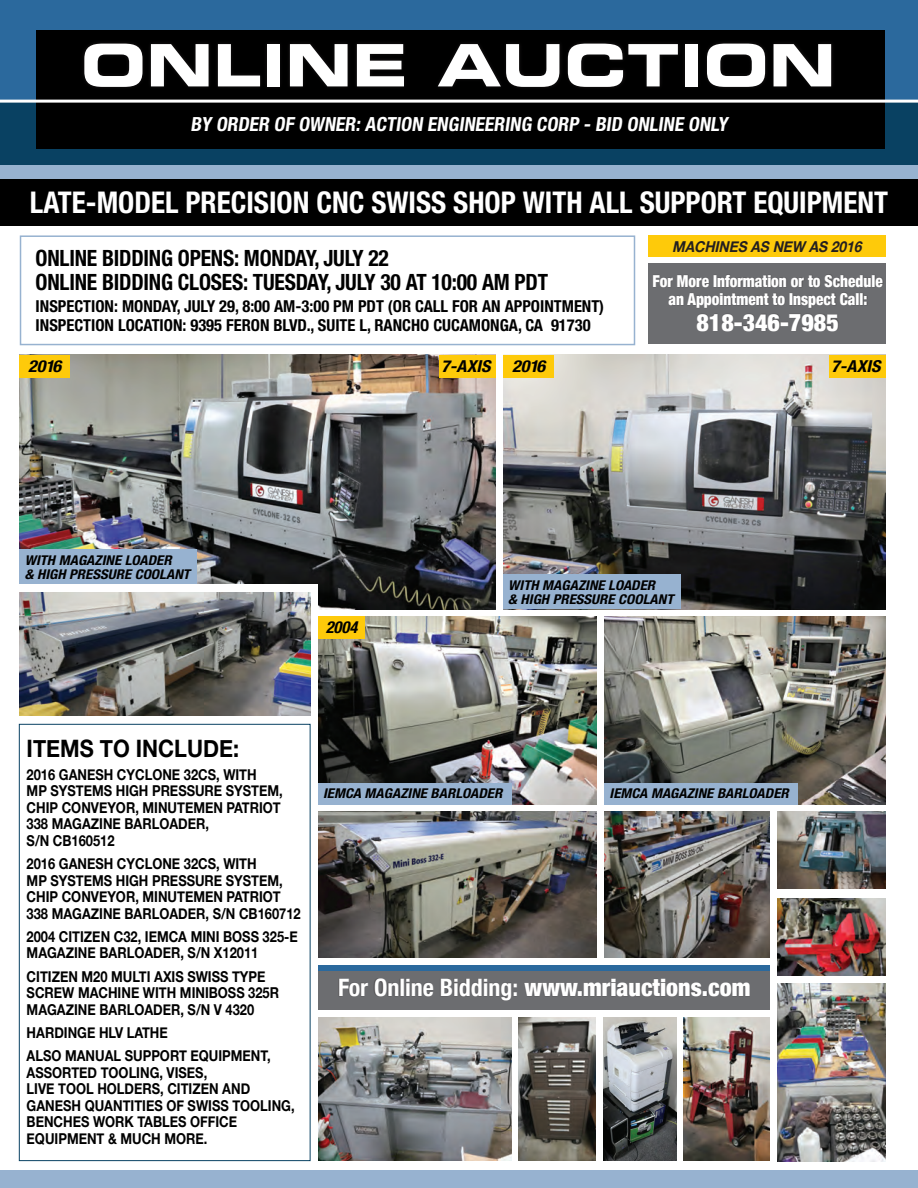
<style>
.page{position:relative;width:918px;height:1188px;background:#fff}
.page>*{position:absolute;margin:0;border:0;box-sizing:border-box;transform-origin:0 0}
.t1{font:58.5px "Eurostile Bold Extended Two";letter-spacing:.01em;color:#fff}
.t2{font:700 condensed 30px "Helvetica Neue LT Std";color:#fff}
.t3{font:900 condensed 24px "Helvetica Neue";color:#fff}
.t4{font:700 24px "Helvetica Neue";color:#000;scale:.9 1}
.t5{font:700 condensed 22.5px/24px "Helvetica Neue LT Std";letter-spacing:-.01em;color:#000;scale:.96 1}
.t6{font:700 condensed 19.5px "Helvetica Neue LT Std";color:#fff}
.t7{font:700 condensed 16.5px/19.4px "Helvetica Neue LT Std";color:#000}
.t8{font:900 condensed 16.5px/18px "Helvetica Neue";color:#fff;text-align:center;scale:.93 1}
.t9{font:italic 700 condensed 16.5px "Helvetica Neue LT Std";color:#000;scale:1.1 1}
.t10{font:italic 700 condensed 16.5px "Helvetica Neue LT Std";color:#000}
.t11{font:700 15px/16.5px "Helvetica Neue";color:#000;scale:.86 1}
.t12{font:italic 700 15px "Helvetica Neue";color:#231f20;scale:.92 1}
.t13{font:italic 700 condensed 13.5px/14.2px "Helvetica Neue LT Std";color:#000;scale:1.1 1}
.s1{font-weight:700}
</style>
<div class="page">
<div style="left:0;top:102px;width:918px;height:87px;background:#094162"></div>
<div style="left:19px;top:724px;width:291px;height:437px;border:1px solid #094162"></div>
<div style="left:0;top:0;width:918px;height:101px;background:#2b699d"></div>
<div style="left:36px;top:30px;width:849px;height:118px;background:#000"></div>
<div style="left:0;top:179px;width:918px;height:47px;background:#000"></div>
<div style="left:80px;top:39px;width:755px;height:52px;background:#231f20;opacity:.75"></div>
<hr style="left:0;top:100px;width:918px;height:3px;background:#fff">
<div style="left:318px;top:967px;width:452px;height:43px;background:#6c6d70"></div>
<div style="left:339px;top:978px;width:411px;height:23px;background:#231f20;opacity:.5"></div>
<div style="left:318px;top:965px;width:452px;height:6px;background:#2b699d"></div>
<div style="left:0;top:166px;width:918px;height:13px;background:#97b2d0"></div>
<div style="left:20px;top:235px;width:615px;height:110px;border:2px solid #97b2d0"></div>
<div style="left:0;top:1170px;width:918px;height:18px;background:#97b2d0"></div>
<div style="left:648px;top:263px;width:238px;height:81px;background:#6c6d70"></div>
<div style="left:652px;top:274px;width:231px;height:57px;background:#231f20;opacity:.5"></div>
<div style="left:648px;top:236px;width:238px;height:21px;background:#feca0a"></div>
<img style="left:318px;top:616px;width:279px;height:189px">
<img style="left:318px;top:812px;width:279px;height:146px">
<img style="left:503px;top:355px;width:383px;height:254px">
<img style="left:19px;top:355px;width:476px;height:254px">
<img style="left:684px;top:1017px;width:86px;height:143px">
<img style="left:318px;top:1018px;width:193px;height:142px">
<img style="left:603px;top:1017px;width:73px;height:143px">
<img style="left:519px;top:1018px;width:77px;height:142px">
<img style="left:605px;top:616px;width:281px;height:189px">
<img style="left:605px;top:812px;width:165px;height:146px">
<div style="left:3px;top:584px;width:315px;height:136px;background:#fff"></div>
<img style="left:19px;top:592px;width:291px;height:124px">
<img style="left:777px;top:984px;width:109px;height:177px">
<div style="left:19px;top:355px;width:51px;height:22px;background:#feca0a"></div>
<div style="left:503px;top:355px;width:51px;height:22px;background:#feca0a"></div>
<div style="left:829px;top:355px;width:57px;height:22px;background:#feca0a"></div>
<div style="left:439px;top:355px;width:57px;height:22px;background:#feca0a"></div>
<div style="left:318px;top:616px;width:46px;height:23px;background:#feca0a"></div>
<div style="left:318px;top:783px;width:194px;height:21px;background:#97b2d0"></div>
<div style="left:605px;top:783px;width:193px;height:21px;background:#97b2d0"></div>
<div style="left:20px;top:549px;width:177px;height:35px;background:#97b2d0"></div>
<div style="left:503px;top:575px;width:177px;height:34px;background:#97b2d0"></div>
<img style="left:777px;top:898px;width:109px;height:77px">
<img style="left:777px;top:812px;width:109px;height:77px">
<h1 class="t1" style="left:81px;top:24px;width:756px">ONLINE AUCTION</h1>
<h3 class="t6" style="left:190px;top:112px;width:542px">BY ORDER OF OWNER: ACTION ENGINEERING CORP - BID ONLINE ONLY</h3>
<h2 class="t2" style="left:30px;top:184px;width:860px">LATE-MODEL PRECISION CNC SWISS SHOP WITH ALL SUPPORT EQUIPMENT</h2>
<h3 class="t5" style="left:36px;top:245px;width:535px">ONLINE BIDDING OPENS: MONDAY, JULY 22<br>ONLINE BIDDING CLOSES: TUESDAY, JULY 30 AT 10:00 AM PDT</h3>
<p class="t7" style="left:36px;top:296px;width:570px">INSPECTION: MONDAY, JULY 29, 8:00 AM-3:00 PM PDT (OR CALL FOR AN APPOINTMENT)<br>INSPECTION LOCATION: 9395 FERON BLVD., SUITE L, RANCHO CUCAMONGA, CA 91730</p>
<p class="t12" style="left:672px;top:235px;width:213px">MACHINESASNEW AS2016</p>
<p class="t8" style="left:653px;top:271px;width:249px">For More Information or to Schedule an Appointment to Inspect Call:</p>
<h3 class="t3" style="left:696px;top:302px;width:144px">818-346-7985</h3>
<p class="t9" style="left:28px;top:356px;width:35px">2016</p>
<p class="t9" style="left:441px;top:356px;width:100px">7-AXIS 2016</p>
<p class="t9" style="left:831px;top:356px;width:50px">7-AXIS</p>
<p class="t13" style="left:25px;top:553px;width:155px">WITH MAGAZINE LOADER<br>&amp; HIGH PRESSURE COOLANT</p>
<p class="t10" style="left:326px;top:617px;width:37px">2004</p>
<p class="t13" style="left:508px;top:578px;width:155px">WITH MAGAZINE LOADER<br>&amp; HIGH PRESSURE COOLANT</p>
<h3 class="t4" style="left:27px;top:729px;width:237px">ITEMS TO INCLUDE:</h3>
<p class="t11" style="left:27px;top:767px;width:299px">2016 GANESH CYCLONE 32CS, WITH<br>MP SYSTEMS HIGH PRESSURE SYSTEM,<br>CHIP CONVEYOR, MINUTEMEN PATRIOT<br>338 MAGAZINE BARLOADER,<br>S/N CB160512</p>
<p class="t11" style="left:27px;top:856px;width:320px">2016 GANESH CYCLONE 32CS, WITH<br>MP SYSTEMS HIGH PRESSURE SYSTEM, CHIP CONVEYOR, MINUTEMEN PATRIOT 338 MAGAZINE BARLOADER, S/N CB160712</p>
<p class="t11" style="left:27px;top:929px;width:317px">2004 CITIZEN C32, IEMCA MINI BOSS 325-E<br>MAGAZINE BARLOADER, S/N X12011</p>
<p class="t11" style="left:27px;top:968px;width:295px">CITIZEN M20 MULTI AXIS SWISS TYPE<br>SCREW MACHINE WITH MINIBOSS 325R<br>MAGAZINE BARLOADER, S/N V 4320</p>
<p class="t11" style="left:27px;top:1021px;width:285px;line-height:23.2px">HARDINGE HLV LATHE<br>ALSO MANUAL SUPPORT EQUIPMENT,</p>
<p class="t11" style="left:27px;top:1064px;width:313px">ASSORTED TOOLING, VISES,<br>LIVE TOOL HOLDERS, CITIZEN AND<br>GANESH QUANTITIES OF SWISS TOOLING,<br>BENCHES WORK TABLES OFFICE<br>EQUIPMENT &amp; MUCH MORE.</p>
<p class="t13" style="left:323px;top:786px;width:167px">IEMCA MAGAZINE BARLOADER</p>
<p class="t13" style="left:610px;top:786px;width:167px">IEMCA MAGAZINE BARLOADER</p>
<h3 class="t3" style="left:338px;top:968px;width:414px"><span class="s1">For Online Bidding:</span> www.mriauctions.com</h3>
</div>
